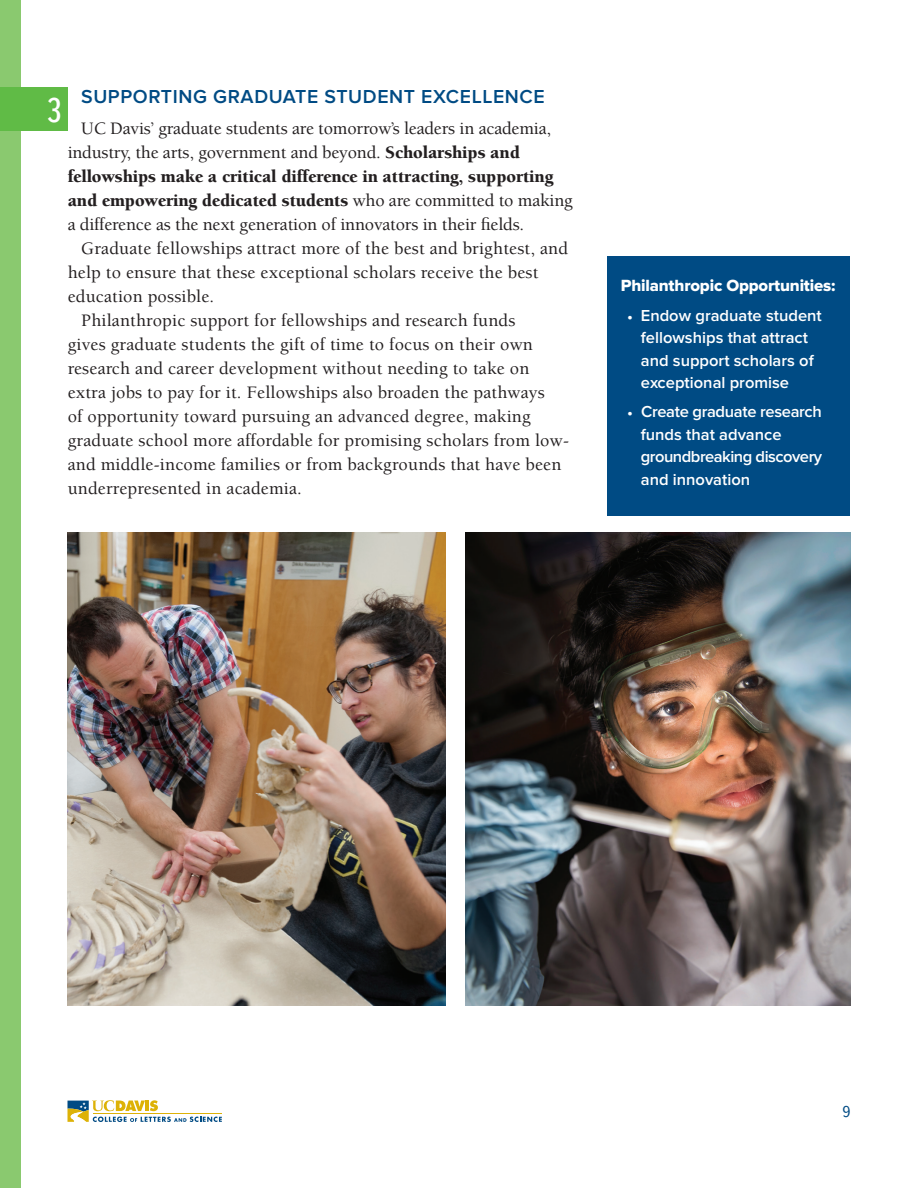
<style>
.page{position:relative;width:918px;height:1188px;background:#fff}
.page>*{position:absolute;margin:0;border:0;box-sizing:border-box;transform-origin:0 0}
.t1{font:500 36px "Proxima Nova Ex Cn";color:#fff}
.t2{font:600 19.5px "Proxima Nova";letter-spacing:.03em;color:#004b84}
.t3{font:500 18px "Berkeley Std";letter-spacing:.01em;color:#231f20}
.t4{font:500 18px/24px "Berkeley Std";letter-spacing:-.01em;color:#231f20}
.t5{font:16.8px "Proxima Nova Extrabld";letter-spacing:-.01em;color:#fff}
.t6{font:600 16.5px/22.5px "Proxima Nova";color:#fff}
.t7{font:600 16.5px/22.5px "Proxima Nova";letter-spacing:-.02em;color:#fff}
.t8{font:16.5px "Proxima Nova Cond";color:#004b84}
.s1{font-weight:900}
.s2{font-family:"Berkeley Std";font-weight:900;font-size:10.5px}
</style>
<div class="page">
<svg style="left:67px;top:1100px;width:155px;height:22px"></svg>
<div style="left:608px;top:256px;width:242px;height:259px;background:#004b84"></div>
<div style="left:0;top:0;width:20px;height:1188px;background:#8ac96f"></div>
<div style="left:0;top:88px;width:68px;height:43px;background:#60bb46"></div>
<img style="left:68px;top:533px;width:378px;height:472px">
<img style="left:465px;top:533px;width:385px;height:472px">
<p class="t2" style="left:81px;top:85px;width:465px">SUPPORTING GRADUATE STUDENT EXCELLENCE</p>
<p class="t4" style="left:68px;top:117px;width:507px;text-indent:14px">UC Davis’ graduate students are tomorrow’s leaders in academia, industry, the arts, government and beyond. <span class="s1">Scholarships and fellowships make a critical difference in attracting, supporting and empowering dedicated students</span> who are committed to making a difference as the next generation of innovators in their fields.</p>
<p class="t3" style="left:81px;top:239px;width:488px">Graduate fellowships attract more of the best and brightest, and</p>
<p class="t3" style="left:68px;top:263px;width:472px">help to ensure that these exceptional scholars receive the best</p>
<p class="t3" style="left:68px;top:287px;width:148px">education possible.</p>
<p class="t3" style="left:81px;top:311px;width:436px">Philanthropic support for fellowships and research funds</p>
<p class="t3" style="left:68px;top:335px;width:467px">gives graduate students the gift of time to focus on their own</p>
<p class="t3" style="left:68px;top:359px;width:463px">research and career development without needing to take on</p>
<p class="t3" style="left:68px;top:383px;width:479px">extra jobs to pay for it. Fellowships also broaden the pathways</p>
<p class="t3" style="left:68px;top:407px;width:465px">of opportunity toward pursuing an advanced degree, making</p>
<p class="t3" style="left:68px;top:431px;width:503px">graduate school more affordable for promising scholars from low-</p>
<p class="t3" style="left:68px;top:455px;width:495px">and middle-income families or from backgrounds that have been</p>
<p class="t3" style="left:68px;top:479px;width:236px">underrepresented in academia.</p>
<h1 class="t1" style="left:47px;top:84px;width:16px">3</h1>
<p class="t5" style="left:621px;top:276px;width:216px">Philanthropic Opportunities:</p>
<p class="t6" style="left:641px;top:305px;width:183px;text-indent:-14px"><span class="s2">•</span> Endow graduate student fellowships that attract and support scholars of exceptional promise</p>
<p class="t7" style="left:641px;top:401px;width:183px;text-indent:-13px"><span class="s2">•</span> Create graduate research funds that advance groundbreaking discovery and innovation</p>
<p class="t8" style="left:842px;top:1100px;width:10px">9</p>
</div>
